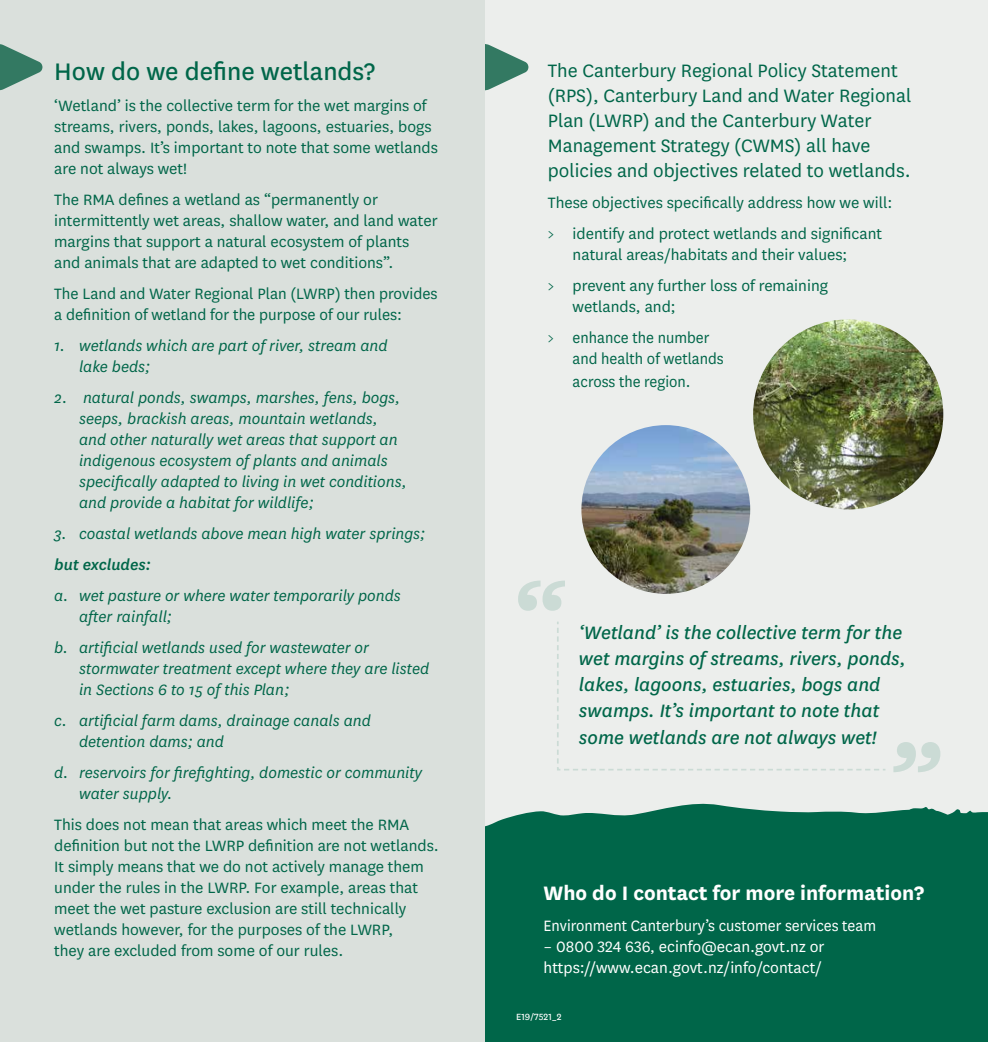
<style>
.page{position:relative;width:988px;height:1042px;background:#fff}
.page>*{position:absolute;margin:0;border:0;box-sizing:border-box;transform-origin:0 0}
.t1{font:28px "National";color:#006649}
.t2{font:700 22.75px "National";color:#fff}
.t3{font:21px/25.2px "National";color:#006649}
.t4{font:italic 21px/26.2px "National";color:#006649}
.t5{font:17.5px/21px "National";color:#006649}
.t6{font:italic 17.5px/21px "National";color:#006649}
.t7{font:17.5px/21px "National";color:#fff}
.t8{font:17.5px "National";color:#fff;scale:.95 1}
.t9{font:17.5px/22.8px "National";color:#006649;scale:.95 1}
.t10{font:italic 500 17.5px "National";color:#006649}
.t11{font:10.5px "National";color:#fff}
</style>
<div class="page">
<div style="left:0;top:0;width:987px;height:1042px;background:#eceeec"></div>
<svg style="left:484px;top:747px;width:503px;height:295px;fill:#006649"></svg>
<img style="left:752px;top:319px;width:191px;height:190px;border-radius:95px">
<img style="left:581px;top:425px;width:169px;height:169px;border-radius:84px">
<svg style="left:484px;top:44px;width:44px;height:47px"></svg>
<div style="left:0;top:0;width:484px;height:1042px;background:#dae0dc"></div>
<svg style="left:518px;top:580px;width:47px;height:31px"></svg>
<svg style="left:893px;top:742px;width:47px;height:30px"></svg>
<svg style="left:556px;top:621px;width:330px;height:150px"></svg>
<svg style="left:0;top:44px;width:42px;height:47px"></svg>
<h1 class="t1" style="left:54px;top:53px;width:322px">How do we define wetlands?</h1>
<p class="t5" style="left:54px;top:95px;width:385px">‘Wetland’ is the collective term for the wet margins of streams, rivers, ponds, lakes, lagoons, estuaries, bogs and swamps. It’s important to note that some wetlands are not always wet!</p>
<p class="t5" style="left:54px;top:189px;width:385px">The RMA defines a wetland as “permanently or intermittently wet areas, shallow water, and land water margins that support a natural ecosystem of plants and animals that are adapted to wet conditions”.</p>
<p class="t5" style="left:54px;top:283px;width:385px">The Land and Water Regional Plan (LWRP) then provides a definition of wetland for the purpose of our rules:</p>
<p class="t6" style="left:79px;top:335px;width:310px;text-indent:-25px">1. wetlands which are part of river, stream and lake beds;</p>
<p class="t6" style="left:79px;top:387px;width:329px;text-indent:-25px">2. natural ponds, swamps, marshes, fens, bogs, seeps, brackish areas, mountain wetlands, and other naturally wet areas that support an indigenous ecosystem of plants and animals specifically adapted to living in wet conditions, and provide a habitat for wildlife;</p>
<p class="t6" style="left:54px;top:523px;width:372px">3. coastal wetlands above mean high water springs;</p>
<p class="t10" style="left:54px;top:553px;width:98px">but excludes:</p>
<p class="t6" style="left:79px;top:584px;width:323px;text-indent:-25px">a. wet pasture or where water temporarily ponds after rainfall;</p>
<p class="t6" style="left:79px;top:636px;width:351px;text-indent:-25px">b. artificial wetlands used for wastewater or stormwater treatment except where they are listed in Sections 6 to 15 of this Plan;</p>
<p class="t6" style="left:79px;top:709px;width:293px;text-indent:-25px">c. artificial farm dams, drainage canals and detention dams; and</p>
<p class="t6" style="left:79px;top:761px;width:344px;text-indent:-25px">d. reservoirs for firefighting, domestic or community water supply.</p>
<p class="t5" style="left:54px;top:813px;width:386px">This does not mean that areas which meet the RMA definition but not the LWRP definition are not wetlands.<br>It simply means that we do not actively manage them under the rules in the LWRP. For example, areas that meet the wet pasture exclusion are still technically wetlands however, for the purposes of the LWRP,<br>they are excluded from some of our rules.</p>
<p class="t3" style="left:547px;top:57px;width:365px">The Canterbury Regional Policy Statement (RPS), Canterbury Land and Water Regional Plan (LWRP) and the Canterbury Water Management Strategy (CWMS) all have policies and objectives related to wetlands.</p>
<p class="t5" style="left:547px;top:187px;width:346px;line-height:31px">These objectives specifically address how we will: &gt; identify and protect wetlands and significant</p>
<p class="t5" style="left:547px;top:239px;width:301px;line-height:31px;text-indent:25px">natural areas/habitats and their values; &gt; prevent any further loss of remaining</p>
<p class="t5" style="left:547px;top:291px;width:163px;line-height:31px;text-align:center">wetlands, and;<br>&gt; enhance the number</p>
<p class="t9" style="left:572px;top:347px;width:160px">and health of wetlands across the region.</p>
<p class="t4" style="left:578px;top:618px;width:328px">‘Wetland’ is the collective term for the wet margins of streams, rivers, ponds, lakes, lagoons, estuaries, bogs and swamps. It’s important to note that some wetlands are not always wet!</p>
<h2 class="t2" style="left:543px;top:876px;width:382px">Who do I contact for more information?</h2>
<p class="t8" style="left:543px;top:914px;width:351px">Environment Canterbury’s customer services team</p>
<p class="t7" style="left:543px;top:935px;width:282px">– 0800 324 636, ecinfo@ecan.govt.nz or https://www.ecan.govt.nz/info/contact/</p>
<p class="t11" style="left:516px;top:1009px;width:47px">E19/7521_2</p>
</div>
